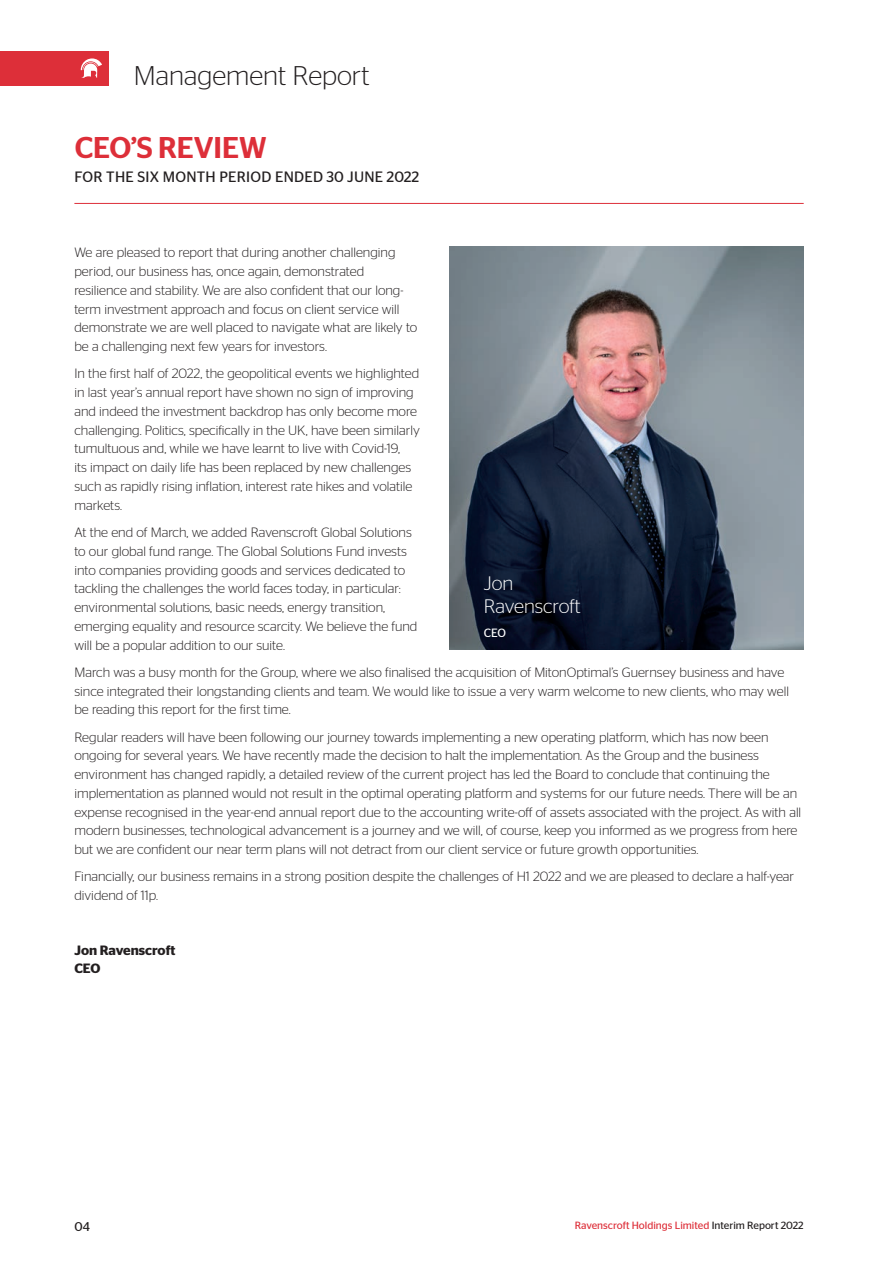
<style>
.page{position:relative;width:893px;height:1263px;background:#fff}
.page>*{position:absolute;margin:0;border:0;box-sizing:border-box;transform-origin:0 0}
.t1{font:500 30px "Stag Sans";color:#dd2f39}
.t2{font:300 27px "Stag Sans";color:#231f20}
.t3{font:300 19.5px/23.4px "Stag Sans";color:#fff}
.t4{font:15px "Stag Sans";letter-spacing:.02em;color:#231f20}
.t5{font:300 13.5px/18.8px "Stag Sans";color:#231f20}
.t6{font:600 13.5px/18.8px "Stag Sans";color:#231f20}
.t7{font:12.75px "Stag Sans";color:#231f20}
.t8{font:12px "Stag Sans";color:#fff}
.t9{font:10.5px "Stag Sans";color:#dd2f39}
.s1{color:#231f20}
</style>
<div class="page">
<svg style="left:0;top:51px;width:108px;height:34px;background:#de3a44"></svg>
<hr style="left:74px;top:203px;width:730px;height:1px;background:#dd2f39">
<img style="left:450px;top:247px;width:354px;height:402px">
<h2 class="t2" style="left:134px;top:61px;width:237px">Management Report</h2>
<h1 class="t1" style="left:75px;top:130px;width:193px">CEO’S REVIEW</h1>
<p class="t4" style="left:75px;top:168px;width:346px">FOR THE SIX MONTH PERIOD ENDED 30 JUNE 2022</p>
<p class="t5" style="left:74px;top:243px;width:344px">We are pleased to report that during another challenging period, our business has, once again, demonstrated resilience and stability. We are also confident that our long&shy;term investment approach and focus on client service will demonstrate we are well placed to navigate what are likely to be a challenging next few years for investors.</p>
<p class="t5" style="left:74px;top:364px;width:347px">In the first half of 2022, the geopolitical events we highlighted in last year’s annual report have shown no sign of improving and indeed the investment backdrop has only become more challenging. Politics, specifically in the UK, have been similarly tumultuous and, while we have learnt to live with Covid-19,<br>its impact on daily life has been replaced by new challenges such as rapidly rising inflation, interest rate hikes and volatile markets.</p>
<p class="t5" style="left:74px;top:523px;width:345px">At the end of March, we added Ravenscroft Global Solutions to our global fund range. The Global Solutions Fund invests into companies providing goods and services dedicated to tackling the challenges the world faces today, in particular: environmental solutions, basic needs, energy transition, emerging equality and resource scarcity. We believe the fund will be a popular addition to our suite.</p>
<p class="t5" style="left:74px;top:662px;width:716px">March was a busy month for the Group, where we also finalised the acquisition of MitonOptimal’s Guernsey business and have since integrated their longstanding clients and team. We would like to issue a very warm welcome to new clients, who may well be reading this report for the first time.</p>
<p class="t5" style="left:74px;top:727px;width:728px">Regular readers will have been following our journey towards implementing a new operating platform, which has now been ongoing for several years. We have recently made the decision to halt the implementation. As the Group and the business environment has changed rapidly, a detailed review of the current project has led the Board to conclude that continuing the implementation as planned would not result in the optimal operating platform and systems for our future needs. There will be an expense recognised in the year-end annual report due to the accounting write-off of assets associated with the project. As with all modern businesses, technological advancement is a journey and we will, of course, keep you informed as we progress from here but we are confident our near term plans will not detract from our client service or future growth opportunities.</p>
<p class="t5" style="left:74px;top:867px;width:721px">Financially, our business remains in a strong position despite the challenges of H1 2022 and we are pleased to declare a half-year dividend of 11p.</p>
<h3 class="t3" style="left:484px;top:571px;width:98px">Jon<br>Ravenscroft</h3>
<p class="t8" style="left:484px;top:626px;width:24px">CEO</p>
<p class="t6" style="left:74px;top:940px;width:103px">Jon Ravenscroft<br>CEO</p>
<p class="t7" style="left:74px;top:1219px;width:17px">04</p>
<p class="t9" style="left:575px;top:1219px;width:230px">Ravenscroft Holdings Limited <span class="s1">Interim Report 2022</span></p>
</div>
